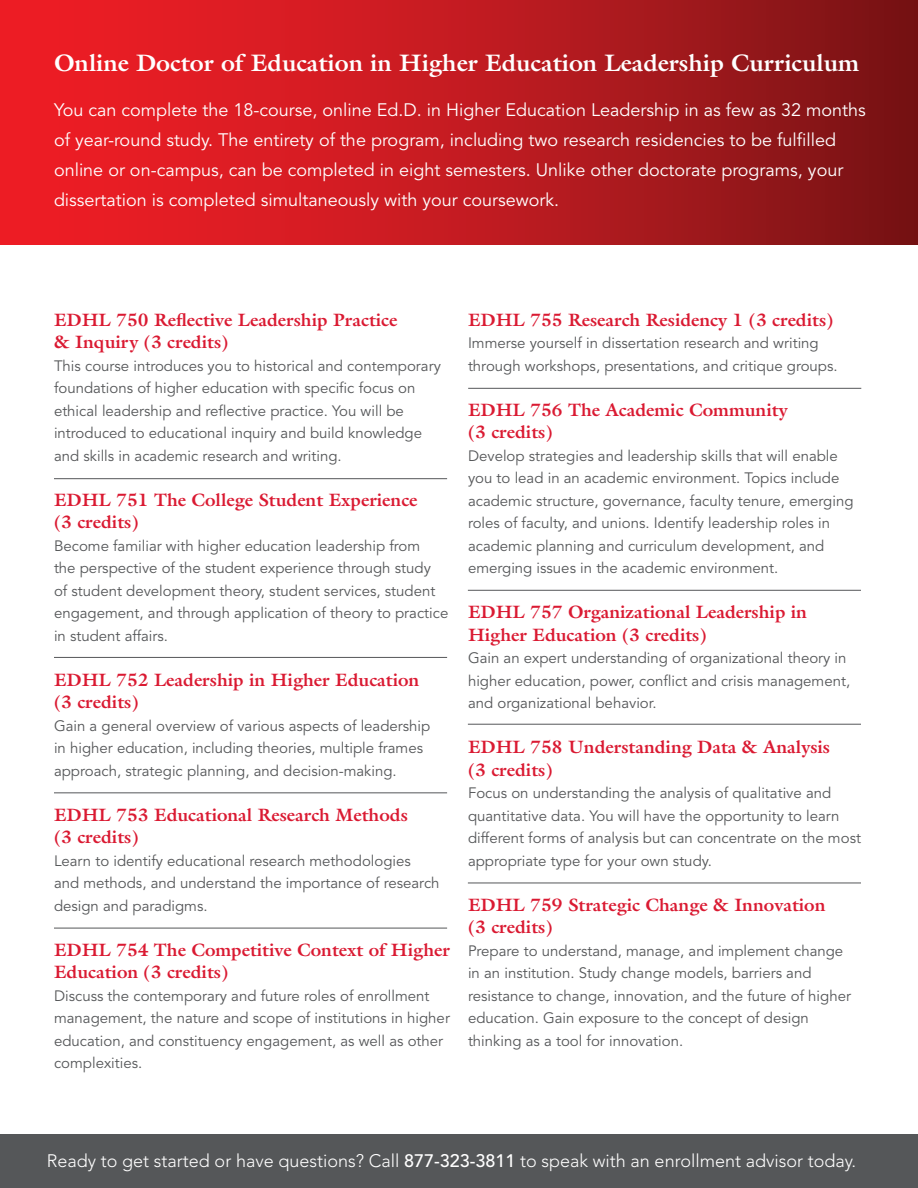
<style>
.page{position:relative;width:918px;height:1188px;background:#fff}
.page>*{position:absolute;margin:0;border:0;box-sizing:border-box;transform-origin:0 0}
.t1{font:700 24px "Galliard Std";color:#fff}
.t2{font:700 18px/22.5px "Galliard Std";color:#da1a32}
.t3{font:18px/30px "Avenir LT Std";color:#fff}
.t4{font:300 18px "Avenir LT Std";color:#fff}
.t5{font:15px/22.5px "Avenir LT Std";color:#555759}
.s1{font-weight:500}
</style>
<div class="page">
<div style="left:0;top:0;width:918px;height:244px;background:linear-gradient(to right,#fc1f28,#7f1517)"></div>
<hr style="left:54px;top:478px;width:393px;height:1px;background:#555759">
<hr style="left:54px;top:657px;width:393px;height:1px;background:#555759">
<hr style="left:54px;top:793px;width:393px;height:1px;background:#555759">
<hr style="left:54px;top:928px;width:393px;height:1px;background:#555759">
<hr style="left:468px;top:388px;width:393px;height:1px;background:#555759">
<hr style="left:468px;top:590px;width:393px;height:1px;background:#555759">
<hr style="left:468px;top:724px;width:393px;height:1px;background:#555759">
<hr style="left:468px;top:883px;width:393px;height:1px;background:#555759">
<div style="left:0;top:1134px;width:918px;height:54px;background:#555759"></div>
<h1 class="t1" style="left:54px;top:48px;width:807px">Online Doctor of Education in Higher Education Leadership Curriculum</h1>
<p class="t3" style="left:54px;top:96px;width:813px">You can complete the 18-course, online Ed.D. in Higher Education Leadership in as few as 32 months of year-round study. The entirety of the program, including two research residencies to be fulfilled online or on-campus, can be completed in eight semesters. Unlike other doctorate programs, your dissertation is completed simultaneously with your coursework.</p>
<p class="t2" style="left:54px;top:308px;width:345px">EDHL 750 Reflective Leadership Practice &amp; Inquiry (3 credits)</p>
<p class="t5" style="left:54px;top:355px;width:388px">This course introduces you to historical and contemporary foundations of higher education with specific focus on ethical leadership and reflective practice. You will be introduced to educational inquiry and build knowledge and skills in academic research and writing.</p>
<p class="t2" style="left:54px;top:488px;width:365px">EDHL 751 The College Student Experience (3 credits)</p>
<p class="t5" style="left:54px;top:535px;width:396px">Become familiar with higher education leadership from<br>the perspective of the student experience through study<br>of student development theory, student services, student engagement, and through application of theory to practice in student affairs.</p>
<p class="t2" style="left:54px;top:668px;width:367px">EDHL 752 Leadership in Higher Education (3 credits)</p>
<p class="t5" style="left:54px;top:715px;width:378px">Gain a general overview of various aspects of leadership in higher education, including theories, multiple frames approach, strategic planning, and decision-making.</p>
<p class="t2" style="left:54px;top:803px;width:355px">EDHL 753 Educational Research Methods (3 credits)</p>
<p class="t5" style="left:54px;top:850px;width:387px">Learn to identify educational research methodologies and methods, and understand the importance of research design and paradigms.</p>
<p class="t2" style="left:54px;top:938px;width:398px">EDHL 754 The Competitive Context of Higher<br>Education (3 credits)</p>
<p class="t5" style="left:54px;top:985px;width:397px">Discuss the contemporary and future roles of enrollment management, the nature and scope of institutions in higher education, and constituency engagement, as well as other complexities.</p>
<p class="t2" style="left:468px;top:308px;width:367px">EDHL 755 Research Residency 1 (3 credits)</p>
<p class="t5" style="left:468px;top:332px;width:371px">Immerse yourself in dissertation research and writing through workshops, presentations, and critique groups.</p>
<p class="t2" style="left:468px;top:398px;width:321px">EDHL 756 The Academic Community (3 credits)</p>
<p class="t5" style="left:468px;top:445px;width:387px">Develop strategies and leadership skills that will enable you to lead in an academic environment. Topics include academic structure, governance, faculty tenure, emerging roles of faculty, and unions. Identify leadership roles in academic planning and curriculum development, and emerging issues in the academic environment.</p>
<p class="t2" style="left:468px;top:601px;width:341px">EDHL 757 Organizational Leadership in<br>Higher Education (3 credits)</p>
<p class="t5" style="left:468px;top:647px;width:384px">Gain an expert understanding of organizational theory in higher education, power, conflict and crisis management, and organizational behavior.</p>
<p class="t2" style="left:468px;top:736px;width:364px">EDHL 758 Understanding Data &amp; Analysis (3 credits)</p>
<p class="t5" style="left:468px;top:782px;width:395px">Focus on understanding the analysis of qualitative and quantitative data. You will have the opportunity to learn different forms of analysis but can concentrate on the most appropriate type for your own study.</p>
<p class="t2" style="left:468px;top:893px;width:359px">EDHL 759 Strategic Change &amp; Innovation (3 credits)</p>
<p class="t5" style="left:468px;top:940px;width:385px">Prepare to understand, manage, and implement change in an institution. Study change models, barriers and resistance to change, innovation, and the future of higher education. Gain exposure to the concept of design thinking as a tool for innovation.</p>
<p class="t4" style="left:47px;top:1150px;width:811px">Ready to get started or have questions? Call <span class="s1">877-323-3811</span> to speak with an enrollment advisor today.</p>
</div>
